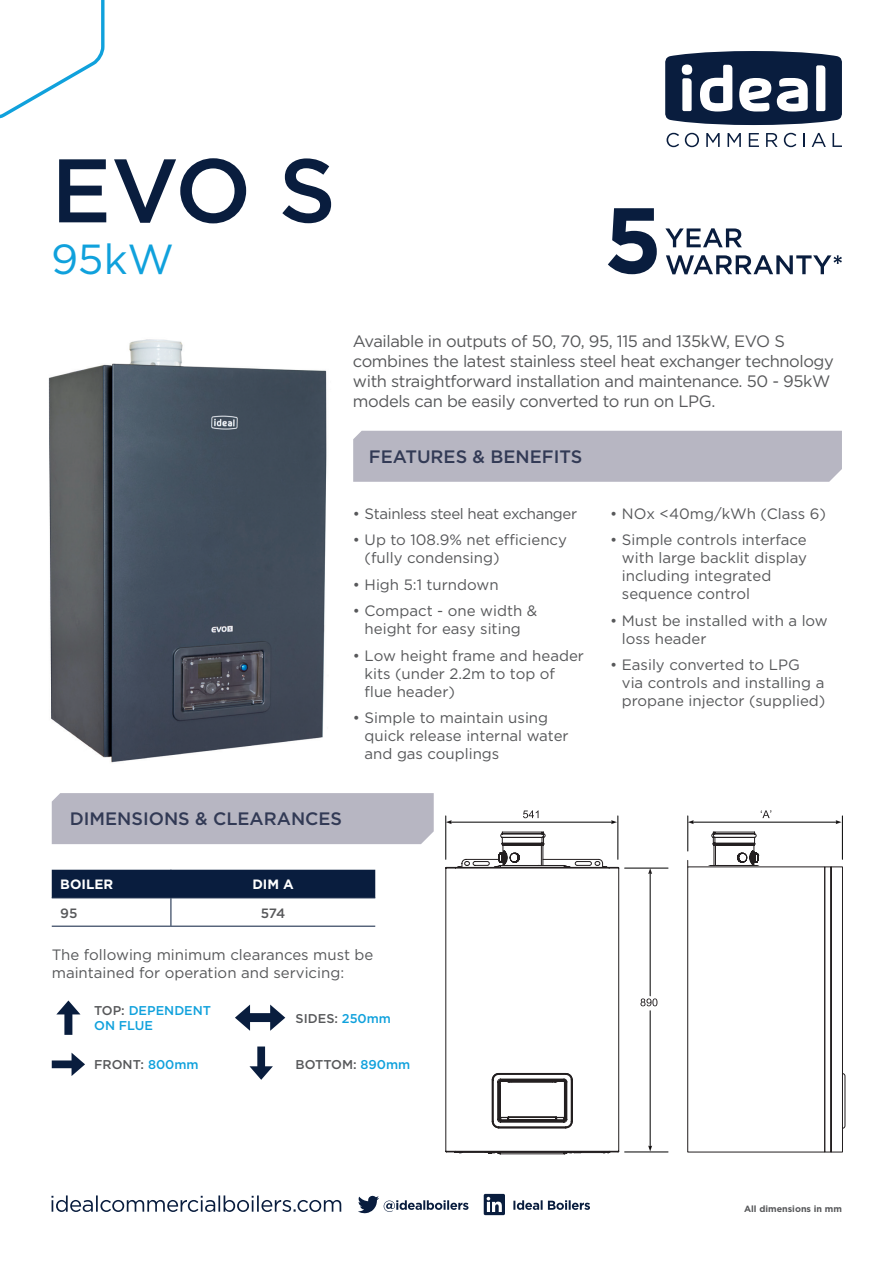
<style>
.page{position:relative;width:893px;height:1263px;background:#fff}
.page>*{position:absolute;margin:0;border:0;box-sizing:border-box;transform-origin:0 0}
.t1{font:500 90px "Gotham";color:#091d3e}
.t2{font:42px "Gotham";color:#10a1dc}
.t3{font:500 18px "Gotham";color:#323a55}
.t4{font:16.5px/19.8px "Gotham";letter-spacing:-.025em;color:#57585a}
.t5{font:15px/18px "Gotham";color:#57585a}
.t6{font:15px "Gotham";letter-spacing:-.025em;color:#57585a}
.t7{font:700 13.5px "Gotham";color:#fff}
.t8{font:500 13.5px "Gotham";color:#57585a}
.t9{font:500 12.75px "Gotham";color:#57585a}
.t10{font:500 12.75px/15.3px "Gotham";color:#10a1dc}
.t11{font:700 9px "Gotham";color:#57585a}
.s1{color:#57585a}
.s2{color:#10a1dc}
</style>
<div class="page">
<img style="left:48px;top:339px;width:279px;height:424px">
<svg style="left:665px;top:51px;width:177px;height:74px"></svg>
<svg style="left:667px;top:133px;width:12px;height:14px"></svg>
<svg style="left:685px;top:133px;width:14px;height:14px"></svg>
<svg style="left:706px;top:133px;width:14px;height:14px"></svg>
<svg style="left:727px;top:133px;width:14px;height:14px"></svg>
<svg style="left:749px;top:133px;width:10px;height:14px"></svg>
<svg style="left:766px;top:133px;width:12px;height:14px"></svg>
<svg style="left:784px;top:133px;width:12px;height:14px"></svg>
<svg style="left:803px;top:133px;width:2px;height:14px"></svg>
<svg style="left:812px;top:133px;width:14px;height:14px"></svg>
<svg style="left:832px;top:133px;width:10px;height:14px"></svg>
<svg style="left:0;top:0;width:105px;height:119px"></svg>
<div style="left:353px;top:431px;width:489px;height:51px;background:#b7b6c2"></div>
<div style="left:52px;top:793px;width:382px;height:51px;background:#b7b6c2"></div>
<hr style="left:52px;top:926px;width:119px;height:1px;background:#091d3e">
<svg style="left:52px;top:870px;width:323px;height:56px"></svg>
<hr style="left:171px;top:926px;width:204px;height:1px;background:#091d3e">
<svg style="left:56px;top:1000px;width:24px;height:35px"></svg>
<svg style="left:235px;top:1004px;width:50px;height:27px"></svg>
<svg style="left:52px;top:1053px;width:33px;height:23px"></svg>
<svg style="left:249px;top:1046px;width:24px;height:34px"></svg>
<svg style="left:608px;top:208px;width:49px;height:66px"></svg>
<svg style="left:665px;top:228px;width:77px;height:19px"></svg>
<svg style="left:666px;top:255px;width:176px;height:19px"></svg>
<svg style="left:51px;top:1195px;width:290px;height:17px"></svg>
<svg style="left:445px;top:866px;width:9px;height:287px"></svg>
<svg style="left:456px;top:866px;width:297px;height:288px"></svg>
<hr style="left:445px;top:816px;width:1px;height:43px;background:#000">
<hr style="left:618px;top:816px;width:1px;height:43px;background:#000">
<svg style="left:446px;top:820px;width:6px;height:4px"></svg>
<svg style="left:611px;top:820px;width:6px;height:4px"></svg>
<hr style="left:450px;top:822px;width:164px;height:1px;background:#000">
<svg style="left:523px;top:810px;width:15px;height:8px"></svg>
<hr style="left:687px;top:816px;width:1px;height:35px;background:#000">
<hr style="left:842px;top:816px;width:1px;height:43px;background:#000">
<svg style="left:688px;top:820px;width:6px;height:4px"></svg>
<svg style="left:836px;top:820px;width:6px;height:4px"></svg>
<hr style="left:692px;top:822px;width:145px;height:1px;background:#000">
<svg style="left:761px;top:810px;width:10px;height:8px"></svg>
<hr style="left:625px;top:1152px;width:43px;height:1px;background:#000">
<svg style="left:648px;top:1145px;width:4px;height:6px"></svg>
<hr style="left:650px;top:873px;width:1px;height:123px;background:#000">
<hr style="left:650px;top:1011px;width:1px;height:137px;background:#000">
<svg style="left:640px;top:998px;width:17px;height:8px"></svg>
<div style="left:688px;top:867px;width:137px;height:285px;background:#fff"></div>
<div style="left:687px;top:866px;width:138px;height:286px;border:1px solid #231f20"></div>
<svg style="left:824px;top:866px;width:22px;height:287px"></svg>
<svg style="left:459px;top:831px;width:303px;height:43px"></svg>
<svg style="left:358px;top:1195px;width:110px;height:18px"></svg>
<svg style="left:513px;top:1200px;width:77px;height:10px"></svg>
<svg style="left:484px;top:1194px;width:21px;height:21px"></svg>
<h1 class="t1" style="left:51px;top:139px;width:287px">EVO S</h1>
<h2 class="t2" style="left:51px;top:236px;width:125px">95kW</h2>
<p class="t4" style="left:353px;top:331px;width:482px">Available in outputs of 50, 70, 95, 115 and 135kW, EVO S combines the latest stainless steel heat exchanger technology with straightforward installation and maintenance. 50 - 95kW models can be easily converted to run on LPG.</p>
<p class="t3" style="left:369px;top:446px;width:215px">FEATURES &amp; BENEFITS</p>
<p class="t6" style="left:353px;top:505px;width:226px">• Stainless steel heat exchanger</p>
<p class="t5" style="left:365px;top:531px;width:204px;text-indent:-12px">• Up to 108.9% net efficiency (fully condensing)</p>
<p class="t5" style="left:353px;top:575px;width:147px">• High 5:1 turndown</p>
<p class="t5" style="left:353px;top:602px;width:186px;text-align:center">• Compact - one width &amp; height for easy siting</p>
<p class="t5" style="left:365px;top:646px;width:221px;text-indent:-12px">• Low height frame and header kits (under 2.2m to top of flue header)</p>
<p class="t5" style="left:365px;top:709px;width:206px;text-indent:-12px">• Simple to maintain using quick release internal water and gas couplings</p>
<p class="t5" style="left:610px;top:504px;width:217px">• NOx &lt;40mg/kWh (Class 6)</p>
<p class="t5" style="left:622px;top:531px;width:187px;text-indent:-12px">• Simple controls interface with large backlit display including integrated sequence control</p>
<p class="t5" style="left:622px;top:611px;width:207px;text-indent:-12px">• Must be installed with a low loss header</p>
<p class="t5" style="left:622px;top:656px;width:205px;text-indent:-12px">• Easily converted to LPG<br>via controls and installing a propane injector (supplied)</p>
<p class="t3" style="left:70px;top:809px;width:274px">DIMENSIONS &amp; CLEARANCES</p>
<p class="t7" style="left:60px;top:877px;width:54px">BOILER</p>
<p class="t7" style="left:252px;top:877px;width:43px">DIM A</p>
<p class="t8" style="left:60px;top:905px;width:19px">95</p>
<p class="t8" style="left:261px;top:905px;width:26px">574</p>
<p class="t5" style="left:52px;top:946px;width:323px">The following minimum clearances must be maintained for operation and servicing:</p>
<p class="t10" style="left:94px;top:1002px;width:119px"><span class="s1">TOP:</span> DEPENDENT<br>ON FLUE</p>
<p class="t9" style="left:296px;top:1011px;width:97px">SIDES: <span class="s2">250mm</span></p>
<p class="t9" style="left:94px;top:1058px;width:106px">FRONT: <span class="s2">800mm</span></p>
<p class="t9" style="left:296px;top:1058px;width:116px">BOTTOM: <span class="s2">890mm</span></p>
<p class="t11" style="left:744px;top:1203px;width:99px">All dimensions in mm</p>
</div>
